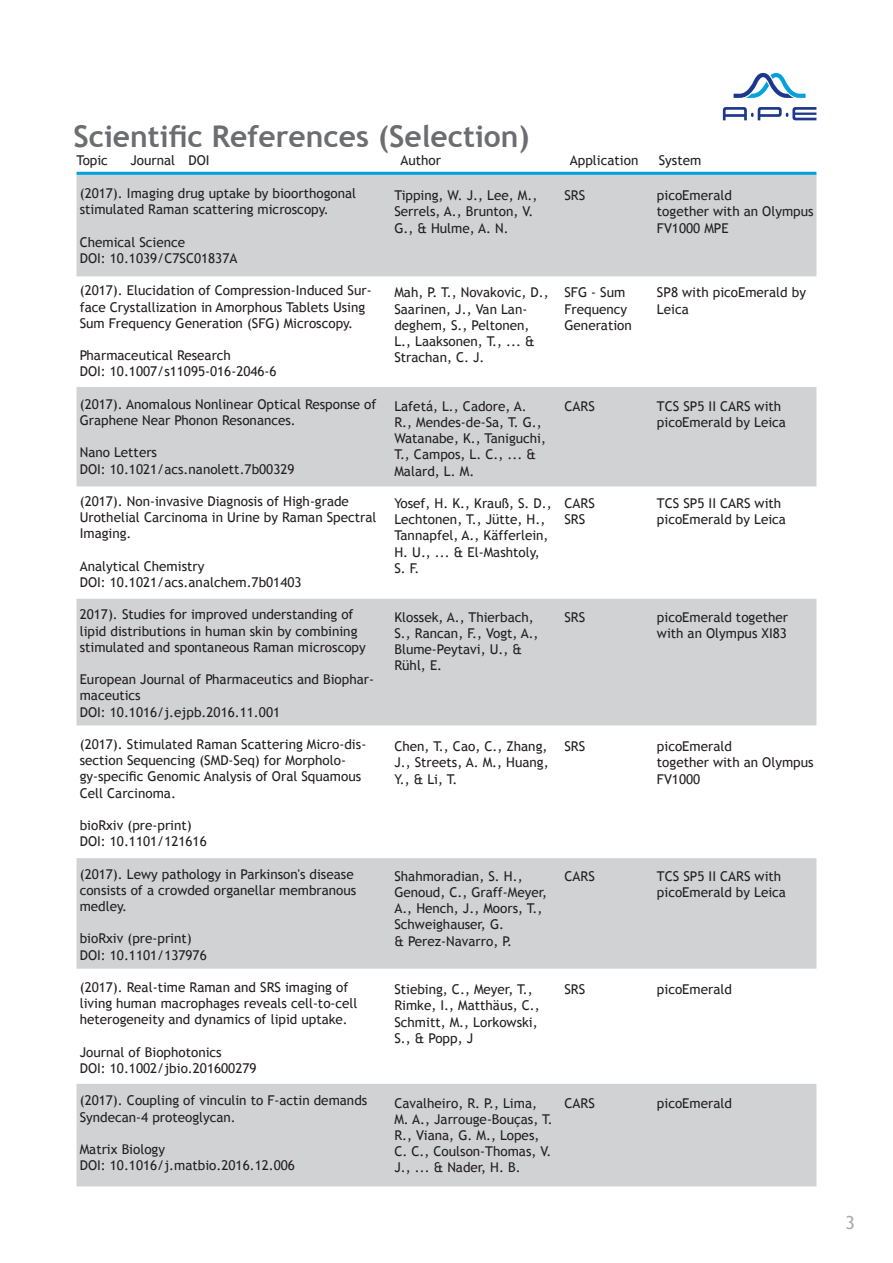
<style>
.page{position:relative;width:893px;height:1263px;background:#fff}
.page>*{position:absolute;margin:0;border:0;box-sizing:border-box;transform-origin:0 0}
.t1{font:700 30px "Trebuchet MS";color:#6c6d70}
.t2{font:18px "Trebuchet MS";color:#a8a9ad}
.t3{font:13.5px/16.2px "Trebuchet MS";color:#231f20}
</style>
<div class="page">
<div style="left:77px;top:1084px;width:739px;height:102px;background:#d1d2d4"></div>
<div style="left:77px;top:858px;width:739px;height:111px;background:#d1d2d4;border:2px solid #d1d2d4"></div>
<div style="left:77px;top:599px;width:739px;height:126px;background:#d1d2d4"></div>
<div style="left:77px;top:387px;width:739px;height:99px;background:#d1d2d4"></div>
<div style="left:77px;top:174px;width:739px;height:102px;background:#d1d2d4"></div>
<svg style="left:723px;top:107px;width:93px;height:13px"></svg>
<svg style="left:734px;top:73px;width:72px;height:25px"></svg>
<hr style="left:77px;top:172px;width:739px;height:3px;background:#00a1dd">
<h1 class="t1" style="left:73px;top:117px;width:458px">Scientific References (Selection)</h1>
<p class="t3" style="left:77px;top:152px;width:33px">Topic</p>
<p class="t3" style="left:131px;top:152px;width:81px">Journal DOI</p>
<p class="t3" style="left:401px;top:152px;width:42px">Author</p>
<p class="t3" style="left:570px;top:152px;width:70px">Application</p>
<p class="t3" style="left:659px;top:152px;width:44px">System</p>
<p class="t3" style="left:80px;top:185px;width:278px">(2017). Imaging drug uptake by bioorthogonal stimulated Raman scattering microscopy.</p>
<p class="t3" style="left:80px;top:234px;width:159px">Chemical Science<br>DOI: 10.1039/C7SC01837A</p>
<p class="t3" style="left:80px;top:283px;width:293px">(2017). Elucidation of Compression-Induced Sur&shy;face Crystallization in Amorphous Tablets Using<br>Sum Frequency Generation (SFG) Microscopy.</p>
<p class="t3" style="left:80px;top:347px;width:198px">Pharmaceutical Research<br>DOI: 10.1007/s11095-016-2046-6</p>
<p class="t3" style="left:80px;top:396px;width:298px">(2017). Anomalous Nonlinear Optical Response of<br>Graphene Near Phonon Resonances.</p>
<p class="t3" style="left:80px;top:445px;width:216px">Nano Letters<br>DOI: 10.1021/acs.nanolett.7b00329</p>
<p class="t3" style="left:80px;top:493px;width:298px">(2017). Non-invasive Diagnosis of High-grade<br>Urothelial Carcinoma in Urine by Raman Spectral<br>Imaging.</p>
<p class="t3" style="left:80px;top:558px;width:223px">Analytical Chemistry<br>DOI: 10.1021/acs.analchem.7b01403</p>
<p class="t3" style="left:80px;top:607px;width:288px">2017). Studies for improved understanding of lipid distributions in human skin by combining stimulated and spontaneous Raman microscopy</p>
<p class="t3" style="left:80px;top:671px;width:296px">European Journal of Pharmaceutics and Biophar&shy;maceutics<br>DOI: 10.1016/j.ejpb.2016.11.001</p>
<p class="t3" style="left:80px;top:736px;width:288px">(2017). Stimulated Raman Scattering Micro-dis&shy;section Sequencing (SMD-Seq) for Morpholo&shy;gy-specific Genomic Analysis of Oral Squamous Cell Carcinoma.</p>
<p class="t3" style="left:80px;top:817px;width:129px">bioRxiv (pre-print)<br>DOI: 10.1101/121616</p>
<p class="t3" style="left:80px;top:866px;width:278px">(2017). Lewy pathology in Parkinson's disease consists of a crowded organellar membranous medley.</p>
<p class="t3" style="left:80px;top:931px;width:129px">bioRxiv (pre-print)<br>DOI: 10.1101/137976</p>
<p class="t3" style="left:80px;top:979px;width:279px">(2017). Real‐time Raman and SRS imaging of living human macrophages reveals cell‐to‐cell heterogeneity and dynamics of lipid uptake.</p>
<p class="t3" style="left:80px;top:1044px;width:178px">Journal of Biophotonics<br>DOI: 10.1002/jbio.201600279</p>
<p class="t3" style="left:80px;top:1093px;width:289px">(2017). Coupling of vinculin to F-actin demands<br>Syndecan-4 proteoglycan.</p>
<p class="t3" style="left:80px;top:1141px;width:217px">Matrix Biology<br>DOI: 10.1016/j.matbio.2016.12.006</p>
<p class="t3" style="left:657px;top:188px;width:158px">picoEmerald<br>together with an Olympus<br>FV1000 MPE</p>
<p class="t3" style="left:564px;top:188px;width:22px">SRS</p>
<p class="t3" style="left:394px;top:188px;width:144px">Tipping, W. J., Lee, M.,<br>Serrels, A., Brunton, V.<br>G., &amp; Hulme, A. N.</p>
<p class="t3" style="left:394px;top:285px;width:156px">Mah, P. T., Novakovic, D.,<br>Saarinen, J., Van Lan&shy;deghem, S., Peltonen,<br>L., Laaksonen, T., ... &amp;<br>Strachan, C. J.</p>
<p class="t3" style="left:394px;top:398px;width:153px">Lafetá, L., Cadore, A.<br>R., Mendes-de-Sa, T. G.,<br>Watanabe, K., Taniguchi,<br>T., Campos, L. C., ... &amp;<br>Malard, L. M.</p>
<p class="t3" style="left:394px;top:495px;width:159px">Yosef, H. K., Krauß, S. D.,<br>Lechtonen, T., Jütte, H.,<br>Tannapfel, A., Käfferlein,<br>H. U., ... &amp; El-Mashtoly,<br>S. F.</p>
<p class="t3" style="left:394px;top:609px;width:146px">Klossek, A., Thierbach,<br>S., Rancan, F., Vogt, A.,<br>Blume-Peytavi, U., &amp;<br>Rühl, E.</p>
<p class="t3" style="left:657px;top:285px;width:151px">SP8 with picoEmerald by<br>Leica</p>
<p class="t3" style="left:564px;top:285px;width:69px">SFG - Sum<br>Frequency<br>Generation</p>
<p class="t3" style="left:657px;top:398px;width:131px">TCS SP5 II CARS with picoEmerald by Leica</p>
<p class="t3" style="left:564px;top:398px;width:32px">CARS</p>
<p class="t3" style="left:657px;top:495px;width:131px">TCS SP5 II CARS with picoEmerald by Leica</p>
<p class="t3" style="left:564px;top:495px;width:32px">CARS<br>SRS</p>
<p class="t3" style="left:657px;top:609px;width:133px">picoEmerald together with an Olympus XI83</p>
<p class="t3" style="left:564px;top:609px;width:22px">SRS</p>
<p class="t3" style="left:394px;top:738px;width:156px;text-align:justify">Chen, T., Cao, C., Zhang, J., Streets, A. M., Huang, Y., &amp; Li, T.</p>
<p class="t3" style="left:657px;top:738px;width:158px">picoEmerald<br>together with an Olympus<br>FV1000</p>
<p class="t3" style="left:564px;top:738px;width:22px">SRS</p>
<p class="t3" style="left:394px;top:868px;width:154px">Shahmoradian, S. H.,<br>Genoud, C., Graff-Meyer,<br>A., Hench, J., Moors, T.,<br>Schweighauser, G.<br>&amp; Perez-Navarro, P.</p>
<p class="t3" style="left:394px;top:981px;width:147px">Stiebing, C., Meyer, T.,<br>Rimke, I., Matthäus, C.,<br>Schmitt, M., Lorkowski,<br>S., &amp; Popp, J</p>
<p class="t3" style="left:657px;top:868px;width:131px">TCS SP5 II CARS with picoEmerald by Leica</p>
<p class="t3" style="left:564px;top:868px;width:32px">CARS</p>
<p class="t3" style="left:657px;top:981px;width:76px">picoEmerald</p>
<p class="t3" style="left:564px;top:981px;width:22px">SRS</p>
<p class="t3" style="left:394px;top:1095px;width:160px">Cavalheiro, R. P., Lima,<br>M. A., Jarrouge-Bouças, T.<br>R., Viana, G. M., Lopes,<br>C. C., Coulson-Thomas, V.<br>J., ... &amp; Nader, H. B.</p>
<p class="t3" style="left:657px;top:1095px;width:76px">picoEmerald</p>
<p class="t3" style="left:564px;top:1095px;width:32px">CARS</p>
<h2 class="t2" style="left:845px;top:1212px;width:11px">3</h2>
</div>
